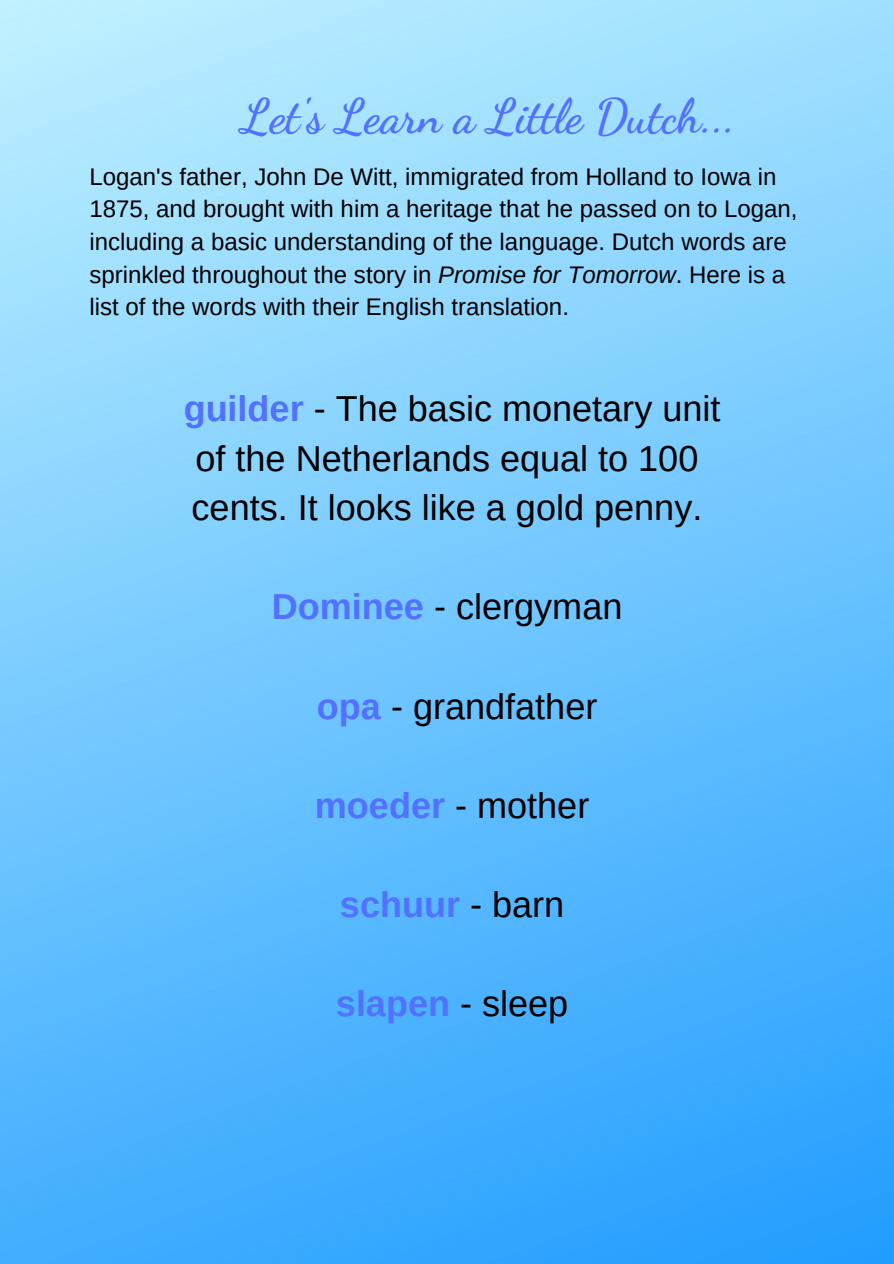
<style>
.page{position:relative;width:894px;height:1264px;background:#fff}
.page>*{position:absolute;margin:0;border:0;box-sizing:border-box;transform-origin:0 0}
.t1{font:700 47.25px "Dancing Script";color:#5271ff}
.t2{font:36px/49.5px "Arimo";color:#000}
.t3{font:700 36px "Arimo";color:#5271ff}
.t4{font:24px/32.7px "Arimo";color:#000}
.s1{font-style:italic}
.s2{font-weight:700;color:#5271ff}
.s3{font-weight:400;color:#000}
</style>
<div class="page">
<img style="left:0;top:0;width:893px;height:1263px">
<h1 class="t1" style="left:241px;top:88px;width:495px">Let's Learn a Little Dutch...</h1>
<p class="t4" style="left:89px;top:160px;width:709px">Logan's father, John De Witt, immigrated from Holland to Iowa in 1875, and brought with him a heritage that he passed on to Logan, including a basic understanding of the language. Dutch words are sprinkled throughout the story in <span class="s1">Promise for Tomorrow</span>. Here is a list of the words with their English translation.</p>
<h2 class="t2" style="left:184px;top:384px;width:538px"><span class="s2">guilder</span> - The basic monetary unit of the Netherlands equal to 100 cents. It looks like a gold penny.</h2>
<h2 class="t2" style="left:272px;top:582px;width:352px"><span class="s2">Dominee</span> - clergyman</h2>
<h2 class="t2" style="left:317px;top:681px;width:282px"><span class="s2">opa</span> - grandfather</h2>
<h2 class="t2" style="left:315px;top:780px;width:276px"><span class="s2">moeder</span> - mother</h2>
<h2 class="t3" style="left:340px;top:884px;width:226px">schuur <span class="s3">- barn</span></h2>
<h2 class="t3" style="left:336px;top:983px;width:234px">slapen <span class="s3">- sleep</span></h2>
</div>
